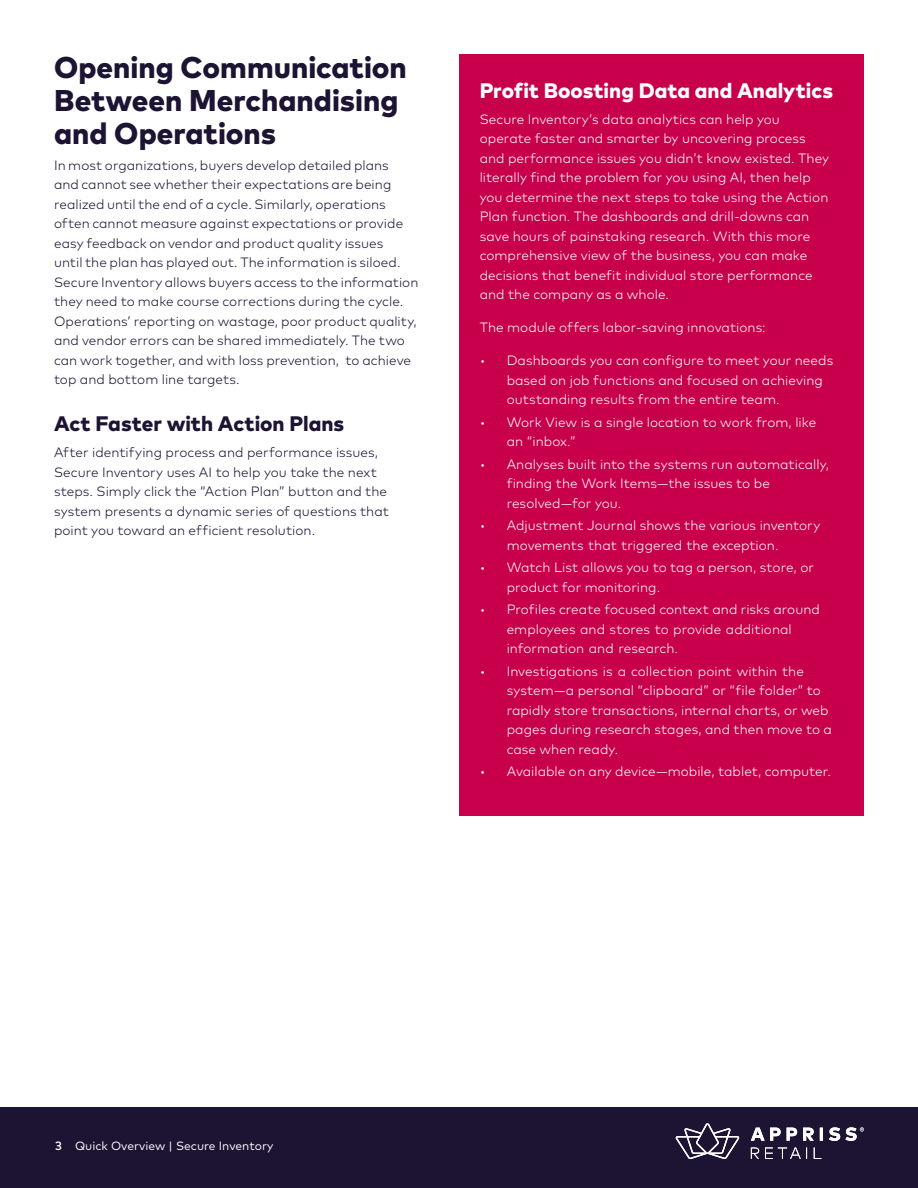
<style>
.page{position:relative;width:918px;height:1188px;background:#fff}
.page>*{position:absolute;margin:0;border:0;box-sizing:border-box;transform-origin:0 0}
.Headline_1{font:800 30px/33px "Mark OT";color:#1d1332}
.Subhead_1{font:800 21px "Mark OT";color:#fff}
.Subhead_1-2{font:800 21px "Mark OT";color:#1d1332}
.Body_1{font:300 13.5px/19.5px "Mark OT";letter-spacing:.005em;color:#fff}
.Body_1-2{font:300 13.5px/19.5px "Mark OT";letter-spacing:.005em;color:#1d1332}
.t1{font:12px "Mark OT";color:#fff}
.s1{font-weight:500}
</style>
<div class="page">
<div style="left:0;top:1107px;width:918px;height:81px;background:#1d1332"></div>
<svg style="left:751px;top:1127px;width:113px;height:14px"></svg>
<svg style="left:676px;top:1124px;width:63px;height:35px"></svg>
<svg style="left:751px;top:1147px;width:71px;height:12px"></svg>
<div style="left:459px;top:54px;width:405px;height:761px;background:#c8004b"></div>
<p class="Headline_1" style="left:54px;top:50px;width:354px">Opening Communication<br>Between Merchandising and Operations</p>
<p class="Body_1-2" style="left:54px;top:155px;width:366px">In most organizations, buyers develop detailed plans<br>and cannot see whether their expectations are being realized until the end of a cycle. Similarly, operations often cannot measure against expectations or provide easy feedback on vendor and product quality issues<br>until the plan has played out. The information is siloed.<br>Secure Inventory allows buyers access to the information they need to make course corrections during the cycle.<br>Operations’ reporting on wastage, poor product quality, and vendor errors can be shared immediately. The two can work together, and with loss prevention, to achieve top and bottom line targets.</p>
<p class="Subhead_1-2" style="left:54px;top:410px;width:292px">Act Faster with Action Plans</p>
<p class="Body_1-2" style="left:54px;top:443px;width:337px">After identifying process and performance issues, Secure Inventory uses AI to help you take the next steps. Simply click the “Action Plan” button and the system presents a dynamic series of questions that point you toward an efficient resolution.</p>
<p class="Subhead_1" style="left:480px;top:76px;width:355px">Profit Boosting Data and Analytics</p>
<p class="Body_1" style="left:480px;top:109px;width:351px">Secure Inventory’s data analytics can help you operate faster and smarter by uncovering process and performance issues you didn’t know existed. They literally find the problem for you using AI, then help you determine the next steps to take using the Action Plan function. The dashboards and drill-downs can save hours of painstaking research. With this more comprehensive view of the business, you can make decisions that benefit individual store performance and the company as a whole.</p>
<p class="Body_1" style="left:480px;top:318px;width:288px">The module offers labor-saving innovations:</p>
<p class="Body_1" style="left:507px;top:351px;width:328px;text-indent:-27px">• Dashboards you can configure to meet your needs based on job functions and focused on achieving outstanding results from the entire team.</p>
<p class="Body_1" style="left:507px;top:412px;width:311px;text-indent:-27px">• Work View is a single location to work from, like an “inbox.”</p>
<p class="Body_1" style="left:507px;top:454px;width:324px;text-indent:-27px">• Analyses built into the systems run automatically, finding the Work Items—the issues to be resolved—for you.</p>
<p class="Body_1" style="left:507px;top:516px;width:315px;text-indent:-27px">• Adjustment Journal shows the various inventory movements that triggered the exception.</p>
<p class="Body_1" style="left:507px;top:558px;width:309px;text-indent:-27px">• Watch List allows you to tag a person, store, or product for monitoring.</p>
<p class="Body_1" style="left:507px;top:600px;width:315px;text-indent:-27px">• Profiles create focused context and risks around employees and stores to provide additional information and research.</p>
<p class="Body_1" style="left:507px;top:661px;width:327px;text-indent:-27px">• Investigations is a collection point within the system—a personal “clipboard” or “file folder” to rapidly store transactions, internal charts, or web pages during research stages, and then move to a case when ready.</p>
<p class="Body_1" style="left:480px;top:762px;width:353px">• Available on any device—mobile, tablet, computer.</p>
<p class="t1" style="left:55px;top:1138px;width:220px"><span class="s1">3</span> Quick Overview | Secure Inventory</p>
</div>
